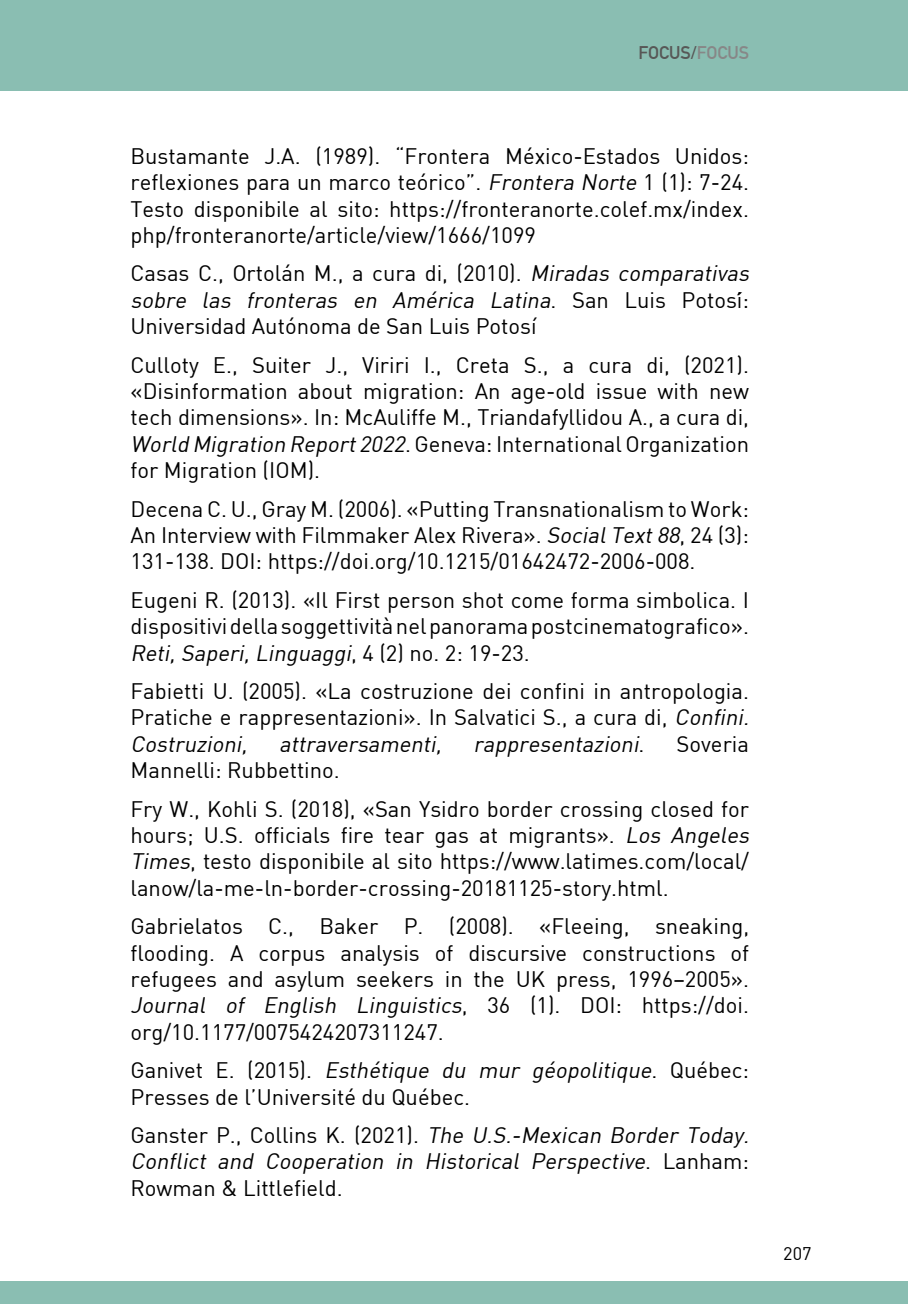
<style>
.page{position:relative;width:908px;height:1304px;background:#fff}
.page>*{position:absolute;margin:0;border:0;box-sizing:border-box;transform-origin:0 0}
.t1{font:22px/26.4px "DIN";color:#000;text-align:justify}
.t2{font:italic 22px/26.4px "DIN";color:#000}
.t3{font:700 18px "DIN Alternate";color:#575756}
.t4{font:18px "DIN";color:#000}
.s1{color:#878787}
.s2{font-style:italic}
.s3{font-family:"DIN Alternate";font-weight:700}
.s4{font-style:normal}
</style>
<div class="page">
<div style="left:0;top:0;width:907px;height:90px;background:#8abeb2"></div>
<div style="left:0;top:1281px;width:907px;height:23px;background:#8abeb2"></div>
<p class="t3" style="left:638px;top:39px;width:112px">FOCUS/<span class="s1">FOCUS</span></p>
<p class="t1" style="left:130px;top:142px;width:619px">Bustamante J.A. (1989). “Frontera México-Estados Unidos: reflexiones para un marco teórico”. <span class="s2">Frontera Norte</span> 1 (1): 7-24.<br>Testo disponibile al sito: https://fronteranorte.colef.mx/index. php/fronteranorte/article/view/1666/1099</p>
<p class="t1" style="left:130px;top:260px;width:624px;text-align:left">Casas C., Ortolán M., a cura di, (2010). <span class="s2">Miradas comparativas sobre las fronteras en América Latina</span>. S a n L u i s P o t o s i<span class="s3">́</span>:<br>Universidad Autónoma de San Luis Potosí</p>
<p class="t1" style="left:130px;top:351px;width:620px">Culloty E., Suiter J., Viriri I., Creta S., a cura di, (2021). «Disinformation about migration: An age-old issue with new tech dimensions». In: McAuliffe M., Triandafyllidou A., a cura di, <span class="s2">World Migration Report2022</span>. Geneva: International Organization for Migration (IOM).</p>
<p class="t1" style="left:130px;top:495px;width:619px">Decena C. U., Gray M. (2006). «Putting Transnationalism to Work:<br>An Interview with Filmmaker Alex Rivera». <span class="s2">SocialText88</span>, 24 (3):<br>131-138. DOI: https://doi.org/10.1215/01642472-2006-008.</p>
<p class="t1" style="left:130px;top:586px;width:619px">Eugeni R. (2013). «Il First person shot come forma simbolica. I dispositivi della soggettività nel panorama postcinematografico».<br><span class="s2">Reti,Saperi,Linguaggi</span>, 4 ( 2 ) n o . 2 : 1 9 - 2 3 .</p>
<p class="t1" style="left:130px;top:677px;width:624px;text-align:left">Fabietti U. (2005). «La costruzione dei confini in antropologia.<br>Pratiche e rappresentazioni». In Salvatici S., a cura di, <span class="s2">Confini.<br>Costruzioni, attraversamenti, rappresentazioni</span>.</p>
<p class="t1" style="left:676px;top:730px;width:74px">Soveria</p>
<p class="t1" style="left:130px;top:751px;width:619px;line-height:38.4px">Mannelli: Rubbettino.<br>Fry W., Kohli S. (2018), «San Ysidro border crossing closed for</p>
<p class="t1" style="left:130px;top:821px;width:624px;text-align:left">hours; U.S. officials fire tear gas at migrants». <span class="s2">Los Angeles<br>Times</span>, testo disponibile al sito https://www.latimes.com/local/ lanow/la-me-ln-border-crossing-20181125-story.html.</p>
<p class="t1" style="left:130px;top:913px;width:620px">Gabrielatos C., Baker P. (2008). «Fleeing, sneaking, flooding. A corpus analysis of discursive constructions of refugees and asylum seekers in the UK press, 1996–2005».<br><span class="s2">Journal of English Linguistics</span>, 3 6 ( 1 ) . D O I : h tt p s ://d o i . org/10.1177/0075424207311247.</p>
<p class="t1" style="left:130px;top:1057px;width:619px">G a n ivet E . ( 2 0 1 5 ) . <span class="s2">Esthétique du mur géopolitique</span>. Q u é b e c :<br>Presses de l’Université du Québec.</p>
<p class="t2" style="left:130px;top:1121px;width:624px"><span class="s4">Ga nste r P. , Co lli ns K. (202 1 ) .</span> The U.S.-Mexican Border Today.<br>Conflict and Cooperation in Historical Perspective<span class="s4">. L a n h a m :<br>Rowman &amp; Littlefield.</span></p>
<p class="t4" style="left:783px;top:1242px;width:30px">207</p>
</div>
